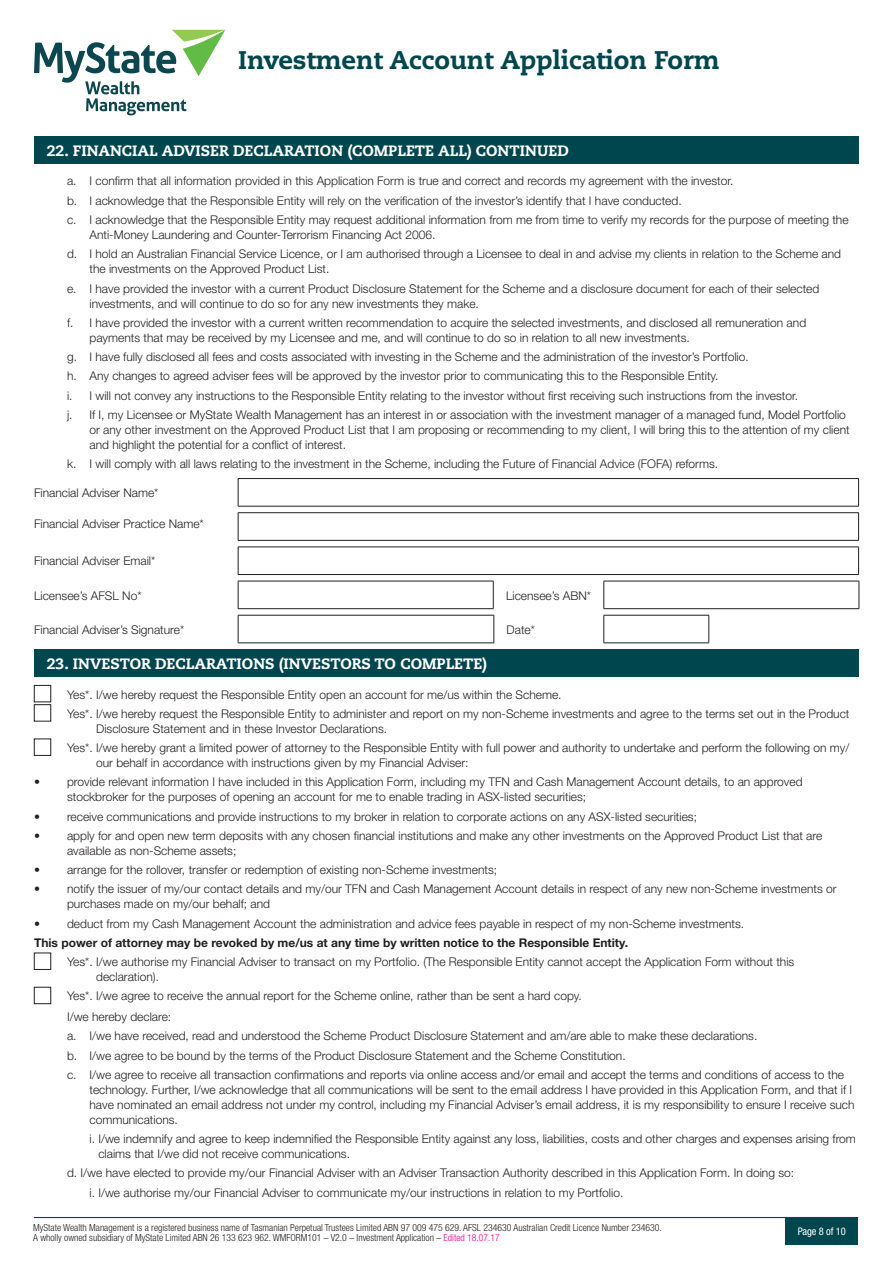
<style>
.page{position:relative;width:893px;height:1263px;background:#fff}
.page>*{position:absolute;margin:0;border:0;box-sizing:border-box;transform-origin:0 0}
.t1{font:800 25.5px "Caecilia LT Std";letter-spacing:-.005em;color:#00464e}
.t2{font:800 15px "Caecilia LT Std";color:#fff}
.t3{font:300 12px/15px "Helvetica Neue";color:#231f20}
.t4{font:700 12px "Helvetica Neue";color:#231f20}
.t5{font:condensed 10.5px "Helvetica Neue";letter-spacing:-.01em;color:#fff}
.t6{font:300 condensed 9.75px/9.8px "Helvetica Neue";color:#231f20}
.s1{color:#ed028c}
</style>
<div class="page">
<hr style="left:34px;top:1217px;width:824px;height:1px;background:#00464e">
<div style="left:785px;top:1217px;width:73px;height:28px;background:#00464e"></div>
<svg style="left:34px;top:30px;width:191px;height:85px"></svg>
<div style="left:34px;top:136px;width:825px;height:28px;background:#00464e"></div>
<hr style="left:238px;top:478px;width:621px;height:1px;background:#231f20">
<svg style="left:238px;top:479px;width:1px;height:27px"></svg>
<svg style="left:858px;top:479px;width:1px;height:27px"></svg>
<hr style="left:238px;top:506px;width:621px;height:1px;background:#231f20">
<hr style="left:238px;top:512px;width:621px;height:1px;background:#231f20">
<svg style="left:238px;top:513px;width:1px;height:27px"></svg>
<svg style="left:858px;top:513px;width:1px;height:27px"></svg>
<hr style="left:238px;top:540px;width:621px;height:1px;background:#231f20">
<hr style="left:238px;top:547px;width:621px;height:1px;background:#231f20">
<svg style="left:238px;top:547px;width:1px;height:27px"></svg>
<svg style="left:858px;top:547px;width:1px;height:27px"></svg>
<hr style="left:238px;top:574px;width:621px;height:1px;background:#231f20">
<hr style="left:238px;top:581px;width:255px;height:1px;background:#231f20">
<svg style="left:238px;top:581px;width:1px;height:27px"></svg>
<svg style="left:493px;top:581px;width:1px;height:27px"></svg>
<hr style="left:604px;top:581px;width:255px;height:1px;background:#231f20">
<svg style="left:604px;top:581px;width:1px;height:27px"></svg>
<svg style="left:859px;top:581px;width:1px;height:27px"></svg>
<hr style="left:238px;top:608px;width:255px;height:1px;background:#231f20">
<hr style="left:604px;top:608px;width:255px;height:1px;background:#231f20">
<svg style="left:238px;top:616px;width:1px;height:27px"></svg>
<hr style="left:604px;top:615px;width:105px;height:1px;background:#231f20">
<svg style="left:604px;top:615px;width:1px;height:28px"></svg>
<svg style="left:708px;top:615px;width:1px;height:28px"></svg>
<hr style="left:604px;top:643px;width:105px;height:1px;background:#231f20">
<hr style="left:238px;top:615px;width:256px;height:1px;background:#231f20">
<svg style="left:494px;top:615px;width:1px;height:28px"></svg>
<hr style="left:238px;top:643px;width:256px;height:1px;background:#231f20">
<div style="left:34px;top:649px;width:825px;height:28px;background:#00464e"></div>
<div style="left:34px;top:685px;width:17px;height:17px;border:1px solid #231f20"></div>
<div style="left:34px;top:704px;width:17px;height:17px;border:1px solid #231f20"></div>
<div style="left:34px;top:739px;width:17px;height:17px;border:1px solid #231f20"></div>
<div style="left:34px;top:953px;width:17px;height:17px;border:1px solid #231f20"></div>
<div style="left:34px;top:987px;width:17px;height:17px;border:1px solid #231f20"></div>
<h1 class="t1" style="left:238px;top:44px;width:483px">Investment Account Application Form</h1>
<p class="t2" style="left:47px;top:141px;width:523px">22. FINANCIAL ADVISER DECLARATION (COMPLETE ALL) CONTINUED</p>
<p class="t3" style="left:67px;top:173px;width:668px">a. I confirm that all information provided in this Application Form is true and correct and records my agreement with the investor.</p>
<p class="t3" style="left:67px;top:193px;width:616px">b. I acknowledge that the Responsible Entity will rely on the verification of the investor’s identify that I have conducted.</p>
<p class="t3" style="left:90px;top:212px;width:761px;text-indent:-22px">c. I acknowledge that the Responsible Entity may request additional information from me from time to verify my records for the purpose of meeting the<br>Anti-Money Laundering and Counter-Terrorism Financing Act 2006.</p>
<p class="t3" style="left:90px;top:246px;width:753px;text-indent:-22px">d. I hold an Australian Financial Service Licence, or I am authorised through a Licensee to deal in and advise my clients in relation to the Scheme and the investments on the Approved Product List.</p>
<p class="t3" style="left:90px;top:280px;width:731px;text-indent:-22px">e. I have provided the investor with a current Product Disclosure Statement for the Scheme and a disclosure document for each of their selected investments, and will continue to do so for any new investments they make.</p>
<p class="t3" style="left:90px;top:315px;width:718px;text-indent:-22px">f. I have provided the investor with a current written recommendation to acquire the selected investments, and disclosed all remuneration and payments that may be received by my Licensee and me, and will continue to do so in relation to all new investments.</p>
<p class="t3" style="left:67px;top:349px;width:683px">g. I have fully disclosed all fees and costs associated with investing in the Scheme and the administration of the investor’s Portfolio.</p>
<p class="t3" style="left:67px;top:368px;width:653px">h. Any changes to agreed adviser fees will be approved by the investor prior to communicating this to the Responsible Entity.</p>
<p class="t3" style="left:67px;top:387px;width:733px">i. I will not convey any instructions to the Responsible Entity relating to the investor without first receiving such instructions from the investor.</p>
<p class="t3" style="left:90px;top:407px;width:762px;text-indent:-22px">j. If I, my Licensee or MyState Wealth Management has an interest in or association with the investment manager of a managed fund, Model Portfolio or any other investment on the Approved Product List that I am proposing or recommending to my client, I will bring this to the attention of my client and highlight the potential for a conflict of interest.</p>
<p class="t3" style="left:67px;top:456px;width:653px">k. I will comply with all laws relating to the investment in the Scheme, including the Future of Financial Advice (FOFA) reforms.</p>
<p class="t3" style="left:34px;top:485px;width:126px">Financial Adviser Name*</p>
<p class="t3" style="left:34px;top:516px;width:171px">Financial Adviser Practice Name*</p>
<p class="t3" style="left:34px;top:553px;width:123px">Financial Adviser Email*</p>
<p class="t3" style="left:34px;top:587px;width:109px">Licensee’s AFSL No*</p>
<p class="t3" style="left:506px;top:587px;width:87px">Licensee’s ABN*</p>
<p class="t3" style="left:34px;top:622px;width:152px">Financial Adviser’s Signature*</p>
<p class="t3" style="left:507px;top:622px;width:30px">Date*</p>
<p class="t2" style="left:47px;top:654px;width:441px">23. INVESTOR DECLARATIONS (INVESTORS TO COMPLETE)</p>
<p class="t3" style="left:67px;top:686px;width:496px">Yes*. I/we hereby request the Responsible Entity open an account for me/us within the Scheme.</p>
<p class="t3" style="left:96px;top:706px;width:755px;text-indent:-29px">Yes*. I/we hereby request the Responsible Entity to administer and report on my non-Scheme investments and agree to the terms set out in the Product<br>Disclosure Statement and in these Investor Declarations.</p>
<p class="t3" style="left:96px;top:740px;width:755px;text-indent:-29px">Yes*. I/we hereby grant a limited power of attorney to the Responsible Entity with full power and authority to undertake and perform the following on my/ our behalf in accordance with instructions given by my Financial Adviser:</p>
<p class="t3" style="left:67px;top:774px;width:737px;text-indent:-33px">• provide relevant information I have included in this Application Form, including my TFN and Cash Management Account details, to an approved stockbroker for the purposes of opening an account for me to enable trading in ASX-listed securities;</p>
<p class="t3" style="left:34px;top:808px;width:664px">• receive communications and provide instructions to my broker in relation to corporate actions on any ASX-listed securities;</p>
<p class="t3" style="left:67px;top:828px;width:757px;text-indent:-33px">• apply for and open new term deposits with any chosen financial institutions and make any other investments on the Approved Product List that are available as non-Scheme assets;</p>
<p class="t3" style="left:34px;top:862px;width:465px">• arrange for the rollover, transfer or redemption of existing non-Scheme investments;</p>
<p class="t3" style="left:67px;top:881px;width:771px;text-indent:-33px">• notify the issuer of my/our contact details and my/our TFN and Cash Management Account details in respect of any new non-Scheme investments or purchases made on my/our behalf; and</p>
<p class="t3" style="left:34px;top:915px;width:712px">• deduct from my Cash Management Account the administration and advice fees payable in respect of my non-Scheme investments.</p>
<p class="t4" style="left:34px;top:935px;width:595px">This power of attorney may be revoked by me/us at any time by written notice to the Responsible Entity.</p>
<p class="t3" style="left:96px;top:954px;width:700px;text-indent:-29px">Yes*. I/we authorise my Financial Adviser to transact on my Portfolio. (The Responsible Entity cannot accept the Application Form without this declaration).</p>
<p class="t3" style="left:67px;top:988px;width:516px">Yes*. I/we agree to receive the annual report for the Scheme online, rather than be sent a hard copy.</p>
<p class="t3" style="left:67px;top:1009px;width:106px">I/we hereby declare:</p>
<p class="t3" style="left:67px;top:1028px;width:692px">a. I/we have received, read and understood the Scheme Product Disclosure Statement and am/are able to make these declarations.</p>
<p class="t3" style="left:67px;top:1047px;width:560px">b. I/we agree to be bound by the terms of the Product Disclosure Statement and the Scheme Constitution.</p>
<p class="t3" style="left:90px;top:1067px;width:767px;text-indent:-22px">c. I/we agree to receive all transaction confirmations and reports via online access and/or email and accept the terms and conditions of access to the technology. Further, I/we acknowledge that all communications will be sent to the email address I have provided in this Application Form, and that if I have nominated an email address not under my control, including my Financial Adviser’s email address, it is my responsibility to ensure I receive such communications.</p>
<p class="t3" style="left:98px;top:1131px;width:759px;text-indent:-9px">i. I/we indemnify and agree to keep indemnified the Responsible Entity against any loss, liabilities, costs and other charges and expenses arising from claims that I/we did not receive communications.</p>
<p class="t3" style="left:67px;top:1165px;width:729px">d. I/we have elected to provide my/our Financial Adviser with an Adviser Transaction Authority described in this Application Form. In doing so:</p>
<p class="t3" style="left:90px;top:1184px;width:535px">i. I/we authorise my/our Financial Adviser to communicate my/our instructions in relation to my Portfolio.</p>
<p class="t6" style="left:33px;top:1223px;width:630px">MyState Wealth Management is a registered business name of Tasmanian Perpetual Trustees Limited ABN 97 009 475 629. AFSL 234630 Australian Credit Licence Number 234630.<br>A wholly owned subsidiary of MyState Limited ABN 26 133 623 962. WMFORM101 – V2.0 – Investment Application – <span class="s1">Edited 18.07.17</span></p>
<p class="t5" style="left:798px;top:1225px;width:49px">Page 8 of 10</p>
</div>
